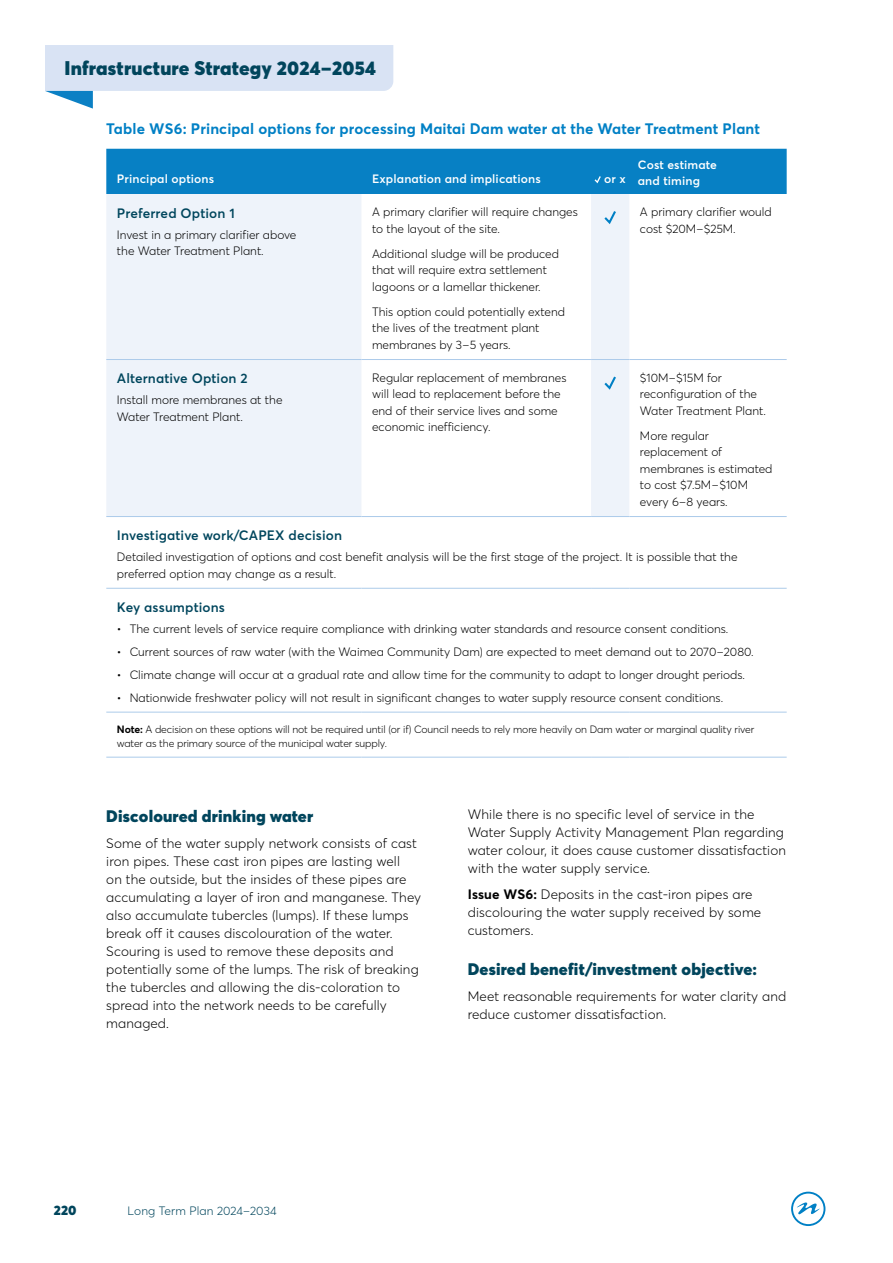
<style>
.page{position:relative;width:893px;height:1263px;background:#fff}
.page>*{position:absolute;margin:0;border:0;box-sizing:border-box;transform-origin:0 0}
.t1{font:900 19.5px "Averta";letter-spacing:.01em;color:#01455c}
.t2{font:900 16.5px "Averta";letter-spacing:.01em;color:#01455c}
.t3{font:700 15px "Averta";letter-spacing:.01em;color:#0080c5}
.t4{font:300 13.5px/18px "Averta";letter-spacing:.01em;color:#000}
.t5{font:600 13.5px "Averta";letter-spacing:.01em;color:#00465d}
.t6{font:900 13.5px "Averta";color:#01455c}
.t7{font:300 12px/16.5px "Averta";color:#000}
.t8{font:600 12px/16.5px "Averta";letter-spacing:.01em;color:#fff}
.t9{font:300 12px "Averta";letter-spacing:.01em;color:#01455c}
.t10{font:300 10.5px/13.5px "Averta";letter-spacing:-.01em;color:#000}
.s1{font-weight:700}
</style>
<div class="page">
<div style="left:791px;top:1192px;width:34px;height:34px;border:2px solid #0080c5;border-radius:50%"></div>
<svg style="left:797px;top:1202px;width:23px;height:13px"></svg>
<svg style="left:106px;top:194px;width:523px;height:322px;fill:#eef3fa"></svg>
<hr style="left:106px;top:359px;width:255px;height:1px;background:#accbea">
<hr style="left:361px;top:359px;width:230px;height:1px;background:#accbea">
<hr style="left:591px;top:359px;width:38px;height:1px;background:#accbea">
<hr style="left:629px;top:359px;width:158px;height:1px;background:#accbea">
<hr style="left:106px;top:516px;width:255px;height:1px;background:#accbea">
<hr style="left:361px;top:516px;width:230px;height:1px;background:#accbea">
<hr style="left:591px;top:516px;width:38px;height:1px;background:#accbea">
<hr style="left:629px;top:516px;width:158px;height:1px;background:#accbea">
<hr style="left:106px;top:588px;width:255px;height:1px;background:#accbea">
<hr style="left:361px;top:588px;width:230px;height:1px;background:#accbea">
<hr style="left:591px;top:588px;width:38px;height:1px;background:#accbea">
<hr style="left:629px;top:588px;width:158px;height:1px;background:#accbea">
<hr style="left:106px;top:712px;width:255px;height:1px;background:#accbea">
<hr style="left:361px;top:712px;width:230px;height:1px;background:#accbea">
<hr style="left:591px;top:712px;width:38px;height:1px;background:#accbea">
<hr style="left:629px;top:712px;width:158px;height:1px;background:#accbea">
<hr style="left:106px;top:757px;width:255px;height:1px;background:#accbea">
<hr style="left:361px;top:757px;width:230px;height:1px;background:#accbea">
<hr style="left:591px;top:757px;width:38px;height:1px;background:#accbea">
<hr style="left:629px;top:757px;width:158px;height:1px;background:#accbea">
<div style="left:106px;top:149px;width:681px;height:45px;background:#0780c4"></div>
<svg style="left:602px;top:209px;width:16px;height:17px"></svg>
<svg style="left:602px;top:374px;width:16px;height:17px"></svg>
<svg style="left:45px;top:45px;width:348px;height:64px"></svg>
<h1 class="t1" style="left:64px;top:54px;width:313px">Infrastructure Strategy 2024 – 2054</h1>
<p class="t3" style="left:106px;top:118px;width:655px">Table WS6: Principal options for processing Maitai Dam water at the Water Treatment Plant</p>
<p class="t8" style="left:117px;top:170px;width:99px">Principal options</p>
<p class="t8" style="left:372px;top:170px;width:170px">Explanation and implications</p>
<p class="t8" style="left:604px;top:170px;width:23px">or x</p>
<p class="t8" style="left:638px;top:156px;width:81px">Cost estimate and timing</p>
<p class="t5" style="left:117px;top:204px;width:119px">Preferred Option 1</p>
<p class="t7" style="left:117px;top:226px;width:181px">Invest in a primary clarifier above the Water Treatment Plant.</p>
<p class="t5" style="left:117px;top:369px;width:132px">Alternative Option 2</p>
<p class="t7" style="left:117px;top:391px;width:167px">Install more membranes at the<br>Water Treatment Plant.</p>
<p class="t7" style="left:372px;top:203px;width:207px">A primary clarifier will require changes to the layout of the site.</p>
<p class="t7" style="left:372px;top:245px;width:188px">Additional sludge will be produced that will require extra settlement lagoons or a lamellar thickener.</p>
<p class="t7" style="left:372px;top:303px;width:194px">This option could potentially extend the lives of the treatment plant membranes by 3 – 5 years.</p>
<p class="t7" style="left:640px;top:203px;width:133px">A primary clarifier would cost $20M – $25M.</p>
<p class="t7" style="left:372px;top:369px;width:196px">Regular replacement of membranes will lead to replacement before the end of their service lives and some economic inefficiency.</p>
<p class="t7" style="left:640px;top:369px;width:127px">$10M – $15M for reconfiguration of the<br>Water Treatment Plant.</p>
<p class="t7" style="left:640px;top:427px;width:134px">More regular replacement of membranes is estimated to cost $7.5M – $10M every 6 – 8 years.</p>
<p class="t5" style="left:117px;top:526px;width:227px">Investigative work/CAPEX decision</p>
<p class="t7" style="left:117px;top:548px;width:622px">Detailed investigation of options and cost benefit analysis will be the first stage of the project. It is possible that the preferred option may change as a result.</p>
<p class="t5" style="left:117px;top:598px;width:110px">Key assumptions</p>
<p class="t7" style="left:117px;top:620px;width:613px">• The current levels of service require compliance with drinking water standards and resource consent conditions.</p>
<p class="t7" style="left:117px;top:643px;width:638px">• Current sources of raw water (with the Waimea Community Dam) are expected to meet demand out to 2070 – 2080.</p>
<p class="t7" style="left:117px;top:666px;width:630px">• Climate change will occur at a gradual rate and allow time for the community to adapt to longer drought periods.</p>
<p class="t7" style="left:117px;top:688px;width:608px">• Nationwide freshwater policy will not result in significant changes to water supply resource consent conditions.</p>
<p class="t10" style="left:117px;top:722px;width:639px"><span class="s1">Note:</span> A decision on these options will not be required until (or if) Council needs to rely more heavily on Dam water or marginal quality river water as the primary source of the municipal water supply.</p>
<h2 class="t2" style="left:106px;top:804px;width:208px">Discoloured drinking water</h2>
<p class="t4" style="left:106px;top:834px;width:316px">Some of the water supply network consists of cast iron pipes. These cast iron pipes are lasting well<br>on the outside, but the insides of these pipes are accumulating a layer of iron and manganese. They also accumulate tubercles (lumps). If these lumps break off it causes discolouration of the water.<br>Scouring is used to remove these deposits and potentially some of the lumps. The risk of breaking the tubercles and allowing the dis-coloration to spread into the network needs to be carefully managed.</p>
<p class="t4" style="left:468px;top:804px;width:320px">While there is no specific level of service in the Water Supply Activity Management Plan regarding water colour, it does cause customer dissatisfaction with the water supply service.</p>
<p class="t4" style="left:468px;top:885px;width:295px"><span class="s1">Issue WS6:</span> Deposits in the cast-iron pipes are discolouring the water supply received by some customers.</p>
<h2 class="t2" style="left:468px;top:957px;width:291px">Desired benefit/investment objective:</h2>
<p class="t4" style="left:468px;top:987px;width:320px">Meet reasonable requirements for water clarity and reduce customer dissatisfaction.</p>
<p class="t6" style="left:54px;top:1200px;width:24px">220</p>
<p class="t9" style="left:128px;top:1202px;width:151px">Long Term Plan 2024–2034</p>
</div>
